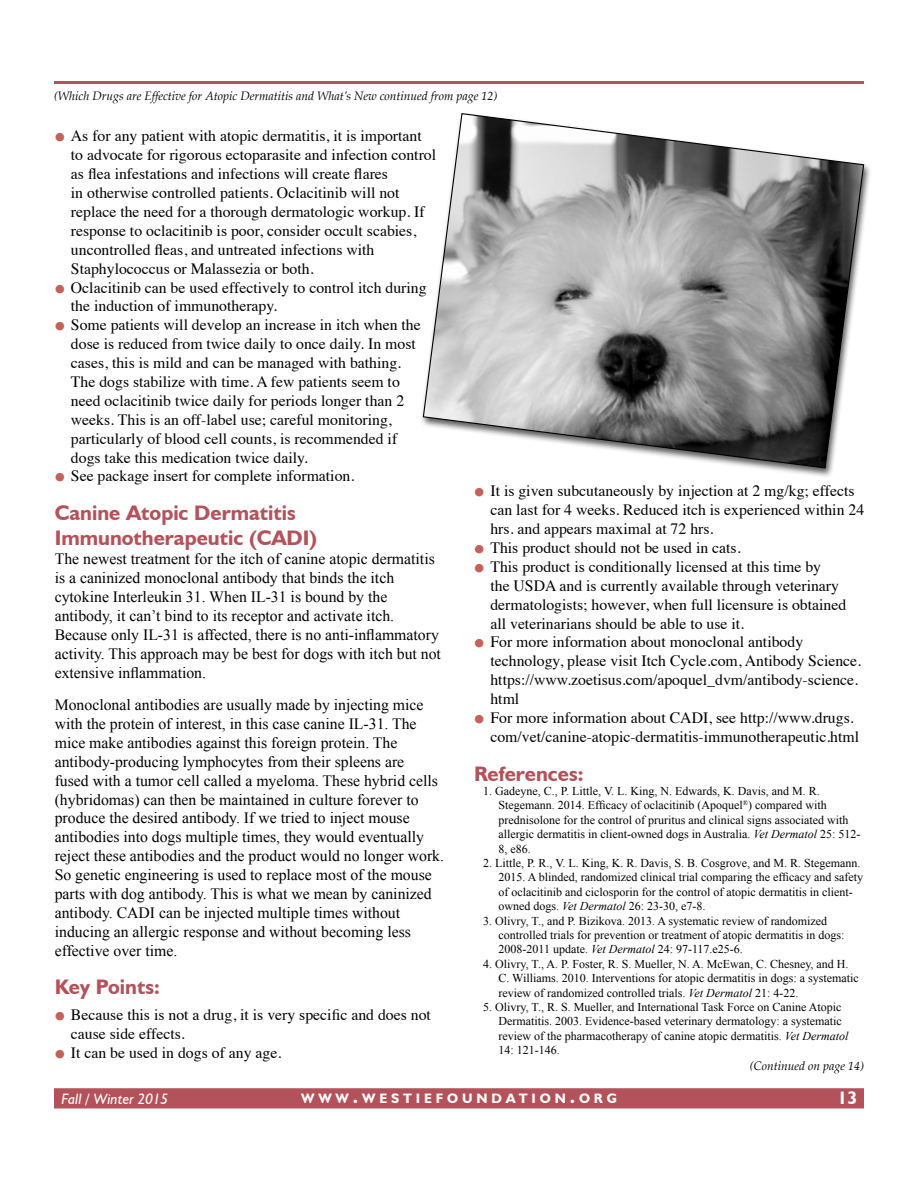
<style>
.page{position:relative;width:918px;height:1188px;background:#fff}
.page>*{position:absolute;margin:0;border:0;box-sizing:border-box;transform-origin:0 0}
.t1{font:700 21px/25.2px "Humanist 521 BT";color:#b3525a}
.t2{font:700 18px "Humanist 521 BT";color:#fff}
.t3{font:15.75px/18.9px "Times";color:#000}
.t4{font:15.75px/18.9px "Times New Roman";color:#000}
.t5{font:italic 15px "Humanist 521 BT";color:#fff}
.t6{font:700 13.65px "Humanist 521 BT";letter-spacing:.285em;color:#fff}
.t7{font:12px/14.4px "Times New Roman";color:#000}
.t8{font:italic 12px "Palatino";color:#000}
.s1{font-size:30px;color:#c46158}
.s2{font-style:italic}
.s3{font-size:19.5px}
</style>
<div class="page">
<hr style="left:54px;top:81px;width:810px;height:3px;background:#b3525a">
<div style="left:55px;top:1089px;width:808px;height:19px;background:#b3525a"></div>
<div style="left:54px;top:1088px;width:810px;height:20px;border:2px solid #b3525a"></div>
<div style="left:420px;top:112px;width:453px;height:366px;background:#000;opacity:.65"></div>
<svg style="left:422px;top:112px;width:443px;height:357px"></svg>
<p class="t8" style="left:54px;top:89px;width:445px">(Which Drugs are Effective for Atopic Dermatitis and What’s New continued from page 12)</p>
<p class="t3" style="left:71px;top:125px;width:367px;text-indent:-16px"><span class="s1">•</span> As for any patient with atopic dermatitis, it is important to advocate for rigorous ectoparasite and infection control as flea infestations and infections will create flares<br>in otherwise controlled patients. Oclacitinib will not replace the need for a thorough dermatologic workup. If response to oclacitinib is poor, consider occult scabies, uncontrolled fleas, and untreated infections with Staphylococcus or Malassezia or both.</p>
<p class="t3" style="left:71px;top:276px;width:357px;text-indent:-16px"><span class="s1">•</span> Oclacitinib can be used effectively to control itch during the induction of immunotherapy.</p>
<p class="t3" style="left:71px;top:314px;width:351px;text-indent:-16px"><span class="s1">•</span> Some patients will develop an increase in itch when the dose is reduced from twice daily to once daily. In most cases, this is mild and can be managed with bathing.<br>The dogs stabilize with time. A few patients seem to need oclacitinib twice daily for periods longer than 2 weeks. This is an off-label use; careful monitoring, particularly of blood cell counts, is recommended if dogs take this medication twice daily.</p>
<p class="t3" style="left:55px;top:465px;width:301px"><span class="s1">•</span> See package insert for complete information.</p>
<h1 class="t1" style="left:55px;top:500px;width:264px">Canine Atopic Dermatitis<br>Immunotherapeutic (CADI)</h1>
<p class="t4" style="left:55px;top:549px;width:388px">The newest treatment for the itch of canine atopic dermatitis is a caninized monoclonal antibody that binds the itch cytokine Interleukin 31. When IL-31 is bound by the antibody, it can’t bind to its receptor and activate itch.<br>Because only IL-31 is affected, there is no anti-inflammatory activity. This approach may be best for dogs with itch but not extensive inflammation.</p>
<p class="t4" style="left:55px;top:695px;width:391px">Monoclonal antibodies are usually made by injecting mice with the protein of interest, in this case canine IL-31. The mice make antibodies against this foreign protein. The antibody-producing lymphocytes from their spleens are<br>fused with a tumor cell called a myeloma. These hybrid cells (hybridomas) can then be maintained in culture forever to produce the desired antibody. If we tried to inject mouse antibodies into dogs multiple times, they would eventually reject these antibodies and the product would no longer work.<br>So genetic engineering is used to replace most of the mouse parts with dog antibody. This is what we mean by caninized antibody. CADI can be injected multiple times without inducing an allergic response and without becoming less effective over time.</p>
<h1 class="t1" style="left:55px;top:974px;width:107px">Key Points:</h1>
<p class="t3" style="left:71px;top:1004px;width:362px;text-indent:-16px"><span class="s1">•</span> Because this is not a drug, it is very specific and does not cause side effects.</p>
<p class="t3" style="left:55px;top:1042px;width:228px"><span class="s1">•</span> It can be used in dogs of any age.</p>
<p class="t3" style="left:490px;top:480px;width:375px;text-indent:-16px"><span class="s1">•</span> It is given subcutaneously by injection at 2 mg/kg; effects can last for 4 weeks. Reduced itch is experienced within 24 hrs. and appears maximal at 72 hrs.</p>
<p class="t3" style="left:474px;top:537px;width:268px"><span class="s1">•</span> This product should not be used in cats.</p>
<p class="t3" style="left:490px;top:556px;width:357px;text-indent:-16px"><span class="s1">•</span> This product is conditionally licensed at this time by<br>the USDA and is currently available through veterinary dermatologists; however, when full licensure is obtained all veterinarians should be able to use it.</p>
<p class="t3" style="left:490px;top:631px;width:372px;text-indent:-16px"><span class="s1">•</span> For more information about monoclonal antibody technology, please visit Itch Cycle.com, Antibody Science. https://www.zoetisus.com/apoquel_dvm/antibody-science. html</p>
<p class="t3" style="left:490px;top:707px;width:370px;text-indent:-16px"><span class="s1">•</span> For more information about CADI, see http://www.drugs. com/vet/canine-atopic-dermatitis-immunotherapeutic.html</p>
<h1 class="t1" style="left:474px;top:760px;width:111px">References:</h1>
<p class="t7" style="left:499px;top:784px;width:364px;text-indent:-15px">1. Gadeyne, C., P. Little, V. L. King, N. Edwards, K. Davis, and M. R.<br>Stegemann. 2014. Efficacy of oclacitinib (Apoquel<sup>®</sup>) compared with prednisolone for the control of pruritus and clinical signs associated with allergic dermatitis in client-owned dogs in Australia. <span class="s2">Vet Dermatol</span> 25: 512- 8, e86.</p>
<p class="t7" style="left:499px;top:856px;width:366px;text-indent:-15px">2. Little, P. R., V. L. King, K. R. Davis, S. B. Cosgrove, and M. R. Stegemann.<br>2015. A blinded, randomized clinical trial comparing the efficacy and safety of oclacitinib and ciclosporin for the control of atopic dermatitis in client&shy;owned dogs. <span class="s2">Vet Dermatol</span> 26: 23-30, e7-8.</p>
<p class="t7" style="left:499px;top:913px;width:347px;text-indent:-15px">3. Olivry, T., and P. Bizikova. 2013. A systematic review of randomized controlled trials for prevention or treatment of atopic dermatitis in dogs:<br>2008-2011 update. <span class="s2">Vet Dermatol</span> 24: 97-117.e25-6.</p>
<p class="t7" style="left:499px;top:956px;width:362px;text-indent:-15px">4. Olivry, T., A. P. Foster, R. S. Mueller, N. A. McEwan, C. Chesney, and H.<br>C. Williams. 2010. Interventions for atopic dermatitis in dogs: a systematic review of randomized controlled trials. <span class="s2">Vet Dermatol</span> 21: 4-22.</p>
<p class="t7" style="left:499px;top:1000px;width:351px;text-indent:-15px">5. Olivry, T., R. S. Mueller, and International Task Force on Canine Atopic Dermatitis. 2003. Evidence-based veterinary dermatology: a systematic review of the pharmacotherapy of canine atopic dermatitis. <span class="s2">Vet Dermatol </span>14: 121-146.</p>
<p class="t8" style="left:750px;top:1059px;width:116px">(Continued on page 14)</p>
<p class="t5" style="left:62px;top:1090px;width:108px">Fall / Winter 2015</p>
<p class="t6" style="left:301px;top:1090px;width:317px">WWW<span class="s3">.</span>WESTIEFOUNDATION<span class="s3">.</span>ORG</p>
<p class="t2" style="left:838px;top:1087px;width:21px">13</p>
</div>
